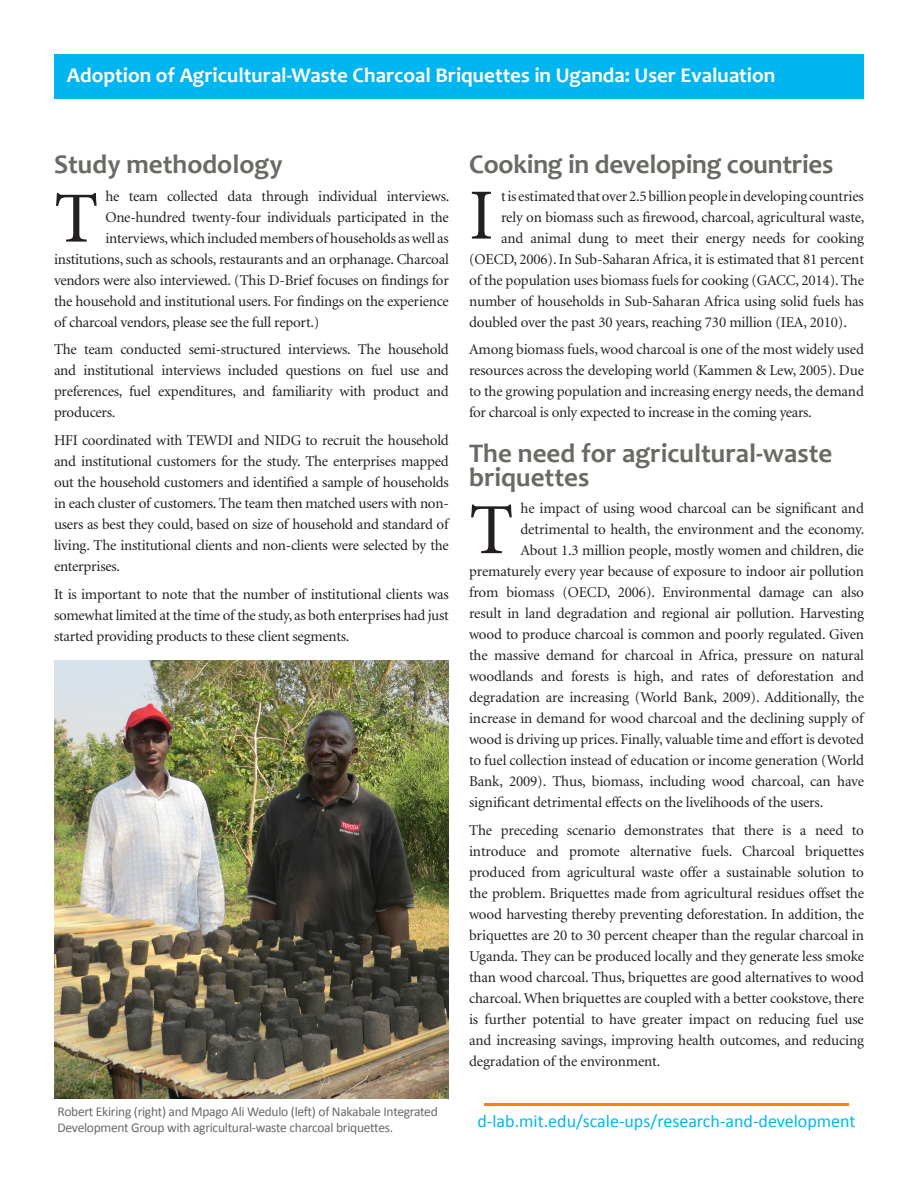
<style>
.page{position:relative;width:918px;height:1188px;background:#fff}
.page>*{position:absolute;margin:0;border:0;box-sizing:border-box;transform-origin:0 0}
.t1{font:72px "Minion Pro";color:#231f20}
.t2{font:700 27px/24px "Candara";color:#696a64}
.t3{font:700 21px "Candara";color:#fff}
.t4{font:18px "Calibri";color:#00b6f0}
.t5{font:15px/21px "Minion";letter-spacing:-.01em;color:#231f20;text-align:justify}
.t6{font:13.5px/16.2px "Calibri";letter-spacing:-.02em;color:#696a64}
</style>
<div class="page">
<div style="left:54px;top:54px;width:810px;height:45px;background:#00b6f0"></div>
<hr style="left:484px;top:1103px;width:365px;height:3px;background:#f88601">
<img style="left:54px;top:660px;width:395px;height:438px">
<p class="t3" style="left:67px;top:62px;width:710px">Adoption of Agricultural-Waste Charcoal Briquettes in Uganda: User Evaluation</p>
<p class="t2" style="left:54px;top:152px;width:230px">Study methodology</p>
<p class="t5" style="left:105px;top:186px;width:345px">he team collected data through individual interviews.</p>
<p class="t5" style="left:105px;top:207px;width:345px">One-hundred twenty-four individuals participated in the</p>
<p class="t5" style="left:105px;top:228px;width:345px">interviews, which included members of households as well as</p>
<p class="t5" style="left:54px;top:249px;width:396px">institutions, such as schools, restaurants and an orphanage. Charcoal</p>
<p class="t5" style="left:54px;top:270px;width:396px">vendors were also interviewed. (This D-Brief focuses on findings for</p>
<p class="t5" style="left:54px;top:291px;width:396px">the household and institutional users. For findings on the experience</p>
<p class="t5" style="left:54px;top:312px;width:267px">of charcoal vendors, please see the full report.)</p>
<p class="t5" style="left:54px;top:340px;width:396px">The team conducted semi-structured interviews. The household and institutional interviews included questions on fuel use and preferences, fuel expenditures, and familiarity with product and producers.</p>
<p class="t5" style="left:54px;top:430px;width:396px">HFI coordinated with TEWDI and NIDG to recruit the household and institutional customers for the study. The enterprises mapped out the household customers and identified a sample of households in each cluster of customers. The team then matched users with non&shy;users as best they could, based on size of household and standard of living. The institutional clients and non-clients were selected by the enterprises.</p>
<p class="t5" style="left:54px;top:584px;width:396px">It is important to note that the number of institutional clients was somewhat limited at the time of the study, as both enterprises had just started providing products to these client segments.</p>
<p class="t2" style="left:469px;top:152px;width:366px">Cooking in developing countries</p>
<p class="t5" style="left:501px;top:186px;width:364px">t is estimated that over 2.5 billion people in developing countries</p>
<p class="t5" style="left:501px;top:207px;width:365px">rely on biomass such as firewood, charcoal, agricultural waste,</p>
<p class="t5" style="left:501px;top:228px;width:364px">and animal dung to meet their energy needs for cooking</p>
<p class="t5" style="left:469px;top:249px;width:396px">(OECD, 2006). In Sub-Saharan Africa, it is estimated that 81 percent</p>
<p class="t5" style="left:469px;top:270px;width:396px">of the population uses biomass fuels for cooking (GACC, 2014). The</p>
<p class="t5" style="left:469px;top:291px;width:396px">number of households in Sub-Saharan Africa using solid fuels has</p>
<p class="t5" style="left:469px;top:312px;width:379px">doubled over the past 30 years, reaching 730 million (IEA, 2010).</p>
<p class="t5" style="left:469px;top:340px;width:396px">Among biomass fuels, wood charcoal is one of the most widely used resources across the developing world (Kammen &amp; Lew, 2005). Due to the growing population and increasing energy needs, the demand for charcoal is only expected to increase in the coming years.</p>
<p class="t2" style="left:469px;top:441px;width:365px">The need for agricultural-waste briquettes</p>
<p class="t5" style="left:521px;top:499px;width:345px">he impact of using wood charcoal can be significant and</p>
<p class="t5" style="left:521px;top:520px;width:345px">detrimental to health, the environment and the economy.</p>
<p class="t5" style="left:521px;top:541px;width:345px">About 1.3 million people, mostly women and children, die</p>
<p class="t5" style="left:469px;top:562px;width:396px">prematurely every year because of exposure to indoor air pollution</p>
<p class="t5" style="left:469px;top:583px;width:396px">from biomass (OECD, 2006). Environmental damage can also</p>
<p class="t5" style="left:469px;top:604px;width:396px">result in land degradation and regional air pollution. Harvesting</p>
<p class="t5" style="left:469px;top:625px;width:396px">wood to produce charcoal is common and poorly regulated. Given</p>
<p class="t5" style="left:469px;top:646px;width:396px">the massive demand for charcoal in Africa, pressure on natural</p>
<p class="t5" style="left:469px;top:667px;width:396px">woodlands and forests is high, and rates of deforestation and</p>
<p class="t5" style="left:469px;top:688px;width:396px">degradation are increasing (World Bank, 2009). Additionally, the</p>
<p class="t5" style="left:469px;top:709px;width:396px">increase in demand for wood charcoal and the declining supply of</p>
<p class="t5" style="left:469px;top:730px;width:396px">wood is driving up prices. Finally, valuable time and effort is devoted</p>
<p class="t5" style="left:469px;top:751px;width:396px">to fuel collection instead of education or income generation (World</p>
<p class="t5" style="left:469px;top:772px;width:396px">Bank, 2009). Thus, biomass, including wood charcoal, can have</p>
<p class="t5" style="left:469px;top:793px;width:356px">significant detrimental effects on the livelihoods of the users.</p>
<p class="t5" style="left:469px;top:820px;width:396px">The preceding scenario demonstrates that there is a need to introduce and promote alternative fuels. Charcoal briquettes produced from agricultural waste offer a sustainable solution to the problem. Briquettes made from agricultural residues offset the wood harvesting thereby preventing deforestation. In addition, the briquettes are 20 to 30 percent cheaper than the regular charcoal in Uganda. They can be produced locally and they generate less smoke than wood charcoal. Thus, briquettes are good alternatives to wood charcoal. When briquettes are coupled with a better cookstove, there is further potential to have greater impact on reducing fuel use and increasing savings, improving health outcomes, and reducing degradation of the environment.</p>
<p class="t1" style="left:54px;top:170px;width:46px">T</p>
<p class="t1" style="left:469px;top:167px;width:26px">I</p>
<p class="t1" style="left:469px;top:482px;width:46px">T</p>
<p class="t6" style="left:58px;top:1103px;width:382px">Robert Ekiring (right) and Mpago Ali Wedulo (left) of Nakabale Integrated<br>Development Group with agricultural-waste charcoal briquettes.</p>
<p class="t4" style="left:478px;top:1110px;width:380px">d-lab.mit.edu/scale-ups/research-and-development</p>
</div>
